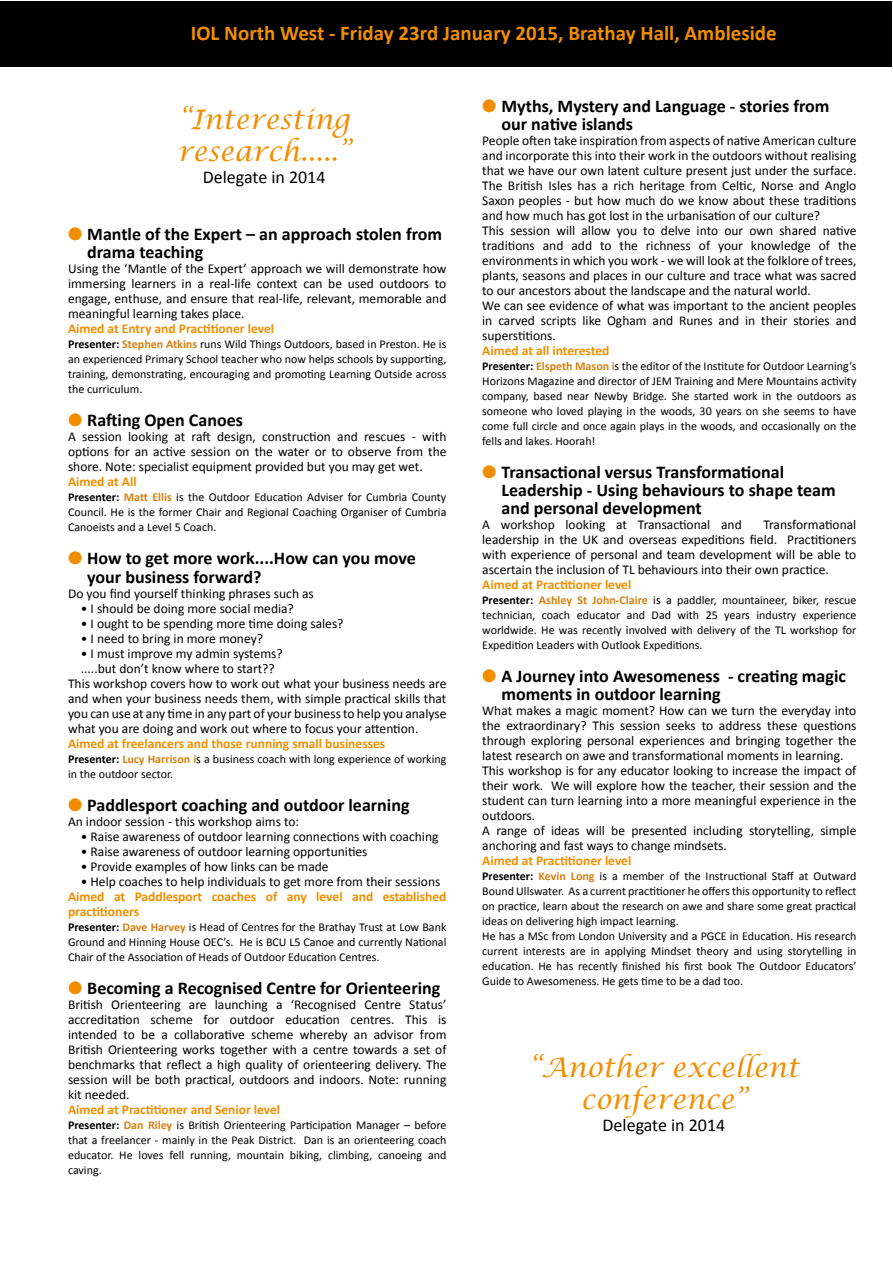
<style>
.page{position:relative;width:893px;height:1263px;background:#fff}
.page>*{position:absolute;margin:0;border:0;box-sizing:border-box;transform-origin:0 0}
.t1{font:italic 27px/32.4px "Lucida Calligraphy";color:#f18e00;text-align:center}
.t2{font:700 21px "Calibri";color:#f18e00}
.t3{font:700 18px/18px "Calibri";color:#000}
.t4{font:18px "Calibri";color:#000}
.t5{font:13.5px/15px "Calibri";color:#000;text-align:justify}
.t6{font:700 13.5px/15px "Calibri";color:#f18e00}
.t7{font:12px/15px "Calibri";color:#000;text-align:justify}
.s1{color:#f18e00}
.s2{font-weight:700}
.s3{font-weight:700;color:#d67f13}
</style>
<div class="page">
<div style="left:1px;top:1px;width:891px;height:66px;background:#000"></div>
<h2 class="t2" style="left:191px;top:20px;width:587px">IOL North West - Friday 23rd January 2015, Brathay Hall, Ambleside</h2>
<h1 class="t1" style="left:178px;top:104px;width:175px;text-align:left">“Interesting research.....”</h1>
<h3 class="t4" style="left:203px;top:165px;width:124px">Delegate in 2014</h3>
<h3 class="t3" style="left:87px;top:225px;width:356px;text-indent:-19px"><span class="s1">●</span> Mantle of the Expert – an approach stolen from drama teaching</h3>
<p class="t5" style="left:68px;top:261px;width:380px">Using the ‘Mantle of the Expert’ approach we will demonstrate how immersing learners in a real-life context can be used outdoors to engage, enthuse, and ensure that real-life, relevant, memorable and meaningful learning takes place.</p>
<p class="t6" style="left:68px;top:321px;width:208px">Aimed at Entry and Praciioner level</p>
<p class="t7" style="left:68px;top:336px;width:380px"><span class="s2">Presenter:</span> <span class="s3">Stephen Atkins</span> runs Wild Things Outdoors, based in Preston. He is an experienced Primary School teacher who now helps schools by supporing, training, demonstraing, encouraging and promoing Learning Outside across the curriculum.</p>
<h3 class="t3" style="left:68px;top:411px;width:176px"><span class="s1">●</span> Rating Open Canoes</h3>
<p class="t5" style="left:68px;top:429px;width:380px">A session looking at rat design, construcion and rescues - with opions for an acive session on the water or to observe from the shore. Note: specialist equipment provided but you may get wet.</p>
<p class="t6" style="left:68px;top:474px;width:70px">Aimed at All</p>
<p class="t7" style="left:68px;top:489px;width:380px"><span class="s2">Presenter:</span> <span class="s3">Mat Ellis</span> is the Outdoor Educaion Adviser for Cumbria County Council. He is the former Chair and Regional Coaching Organiser of Cumbria Canoeists and a Level 5 Coach.</p>
<h3 class="t3" style="left:87px;top:549px;width:330px;text-indent:-19px"><span class="s1">●</span> How to get more work....How can you move your business forward?</h3>
<p class="t5" style="left:68px;top:585px;width:247px">Do you ind yourself thinking phrases such as</p>
<p class="t5" style="left:81px;top:600px;width:215px">• I should be doing more social media?</p>
<p class="t5" style="left:81px;top:615px;width:264px">• I ought to be spending more ime doing sales?</p>
<p class="t5" style="left:81px;top:630px;width:184px">• I need to bring in more money?</p>
<p class="t5" style="left:81px;top:645px;width:203px">• I must improve my admin systems?</p>
<p class="t5" style="left:81px;top:660px;width:195px">.....but don’t know where to start??</p>
<p class="t5" style="left:68px;top:675px;width:380px">This workshop covers how to work out what your business needs are</p>
<p class="t5" style="left:68px;top:690px;width:380px">and when your business needs them, with simple pracical skills that</p>
<p class="t5" style="left:68px;top:705px;width:380px">you can use at any ime in any part of your business to help you analyse</p>
<p class="t5" style="left:68px;top:720px;width:352px">what you are doing and work out where to focus your atenion.</p>
<p class="t6" style="left:68px;top:735px;width:319px">Aimed at freelancers and those running small businesses</p>
<p class="t7" style="left:68px;top:750px;width:380px"><span class="s2">Presenter:</span> <span class="s3">Lucy Harrison i</span>s a business coach with long experience of working in the outdoor sector.</p>
<h3 class="t3" style="left:68px;top:795px;width:343px"><span class="s1">●</span> Paddlesport coaching and outdoor learning</h3>
<p class="t5" style="left:68px;top:813px;width:233px">An indoor session - this workshop aims to:</p>
<p class="t5" style="left:81px;top:828px;width:359px">• Raise awareness of outdoor learning connecions with coaching</p>
<p class="t5" style="left:81px;top:843px;width:288px">• Raise awareness of outdoor learning opportuniies</p>
<p class="t5" style="left:81px;top:858px;width:249px">• Provide examples of how links can be made</p>
<p class="t5" style="left:81px;top:873px;width:361px">• Help coaches to help individuals to get more from their sessions</p>
<p class="t6" style="left:68px;top:888px;width:380px">Aimed at Paddlesport coaches of any level and established praciioners</p>
<p class="t7" style="left:68px;top:918px;width:380px"><span class="s2">Presenter:</span> <span class="s3">Dave Harvey</span> is Head of Centres for the Brathay Trust at Low Bank Ground and Hinning House OEC’s. He is BCU L5 Canoe and currently Naional Chair of the Associaion of Heads of Outdoor Educaion Centres.</p>
<h3 class="t3" style="left:68px;top:978px;width:374px"><span class="s1">●</span> Becoming a Recognised Centre for Orienteering</h3>
<p class="t5" style="left:68px;top:996px;width:380px">Briish Orienteering are launching a ‘Recognised Centre Status’ accreditaion scheme for outdoor educaion centres. This is intended to be a collaboraive scheme whereby an advisor from Briish Orienteering works together with a centre towards a set of benchmarks that relect a high quality of orienteering delivery. The session will be both pracical, outdoors and indoors. Note: running kit needed.</p>
<p class="t6" style="left:68px;top:1101px;width:214px">Aimed at Praciioner and Senior level</p>
<p class="t7" style="left:68px;top:1116px;width:380px"><span class="s2">Presenter:</span> <span class="s3">Dan Riley</span> is Briish Orienteering Paricipaion Manager – before that a freelancer - mainly in the Peak District. Dan is an orienteering coach educator. He loves fell running, mountain biking, climbing, canoeing and caving.</p>
<h3 class="t3" style="left:501px;top:96px;width:330px;text-indent:-19px"><span class="s1">●</span> Myths, Mystery and Language - stories from our naive islands</h3>
<p class="t5" style="left:482px;top:132px;width:376px;text-align:left">People oten take inspiraion from aspects of naive American culture and incorporate this into their work in the outdoors without realising that we have our own latent culture present just under the surface.<br>The Briish Isles has a rich heritage from Celic, Norse and Anglo Saxon peoples - but how much do we know about these tradiions and how much has got lost in the urbanisaion of our culture?<br>This session will allow you to delve into our own shared naive tradiions and add to the richness of your knowledge of the environments in which you work - we will look at the folklore of trees, plants, seasons and places in our culture and trace what was sacred to our ancestors about the landscape and the natural world.<br>We can see evidence of what was important to the ancient peoples in carved scripts like Ogham and Runes and in their stories and supersiions.</p>
<p class="t6" style="left:482px;top:342px;width:129px">Aimed at all interested</p>
<p class="t7" style="left:482px;top:357px;width:376px"><span class="s2">Presenter:</span> <span class="s3">Elspeth Mason i</span>s the editor of the Insitute for Outdoor Learning’s Horizons Magazine and director of JEM Training and Mere Mountains acivity company, based near Newby Bridge. She started work in the outdoors as someone who loved playing in the woods, 30 years on she seems to have come full circle and once again plays in the woods, and occasionally on the fells and lakes. Hoorah!</p>
<h3 class="t3" style="left:501px;top:462px;width:336px;text-indent:-19px"><span class="s1">●</span> Transacional versus Transformaional<br>Leadership - Using behaviours to shape team and personal development</h3>
<p class="t5" style="left:482px;top:516px;width:261px">A workshop looking at Transacional and</p>
<p class="t5" style="left:482px;top:516px;width:376px;text-indent:281px">Transformaional leadership in the UK and overseas expediions ield. Praciioners with experience of personal and team development will be able to ascertain the inclusion of TL behaviours into their own pracice.</p>
<p class="t6" style="left:482px;top:576px;width:151px">Aimed at Praciioner level</p>
<p class="t7" style="left:482px;top:591px;width:376px"><span class="s2">Presenter:</span> <span class="s3">Ashley St John-Claire</span> is a paddler, mountaineer, biker, rescue technician, coach educator and Dad with 25 years industry experience worldwide. He was recently involved with delivery of the TL workshop for Expediion Leaders with Outlook Expediions.</p>
<h3 class="t3" style="left:501px;top:666px;width:346px;text-indent:-19px"><span class="s1">●</span> A Journey into Awesomeness - creaing magic moments in outdoor learning</h3>
<p class="t5" style="left:482px;top:702px;width:376px;text-align:left">What makes a magic moment? How can we turn the everyday into the extraordinary? This session seeks to address these quesions through exploring personal experiences and bringing together the latest research on awe and transformaional moments in learning.<br>This workshop is for any educator looking to increase the impact of their work. We will explore how the teacher, their session and the student can turn learning into a more meaningful experience in the outdoors.<br>A range of ideas will be presented including storytelling, simple anchoring and fast ways to change mindsets.</p>
<p class="t6" style="left:482px;top:852px;width:151px">Aimed at Praciioner level</p>
<p class="t7" style="left:482px;top:867px;width:376px;text-align:left"><span class="s2">Presenter:</span> <span class="s3">Kevin Long</span> is a member of the Instrucional Staf at Outward Bound Ullswater. As a current praciioner he ofers this opportunity to relect on pracice, learn about the research on awe and share some great pracical ideas on delivering high impact learning.<br>He has a MSc from London University and a PGCE in Educaion. His research current interests are in applying Mindset theory and using storytelling in educaion. He has recently inished his irst book The Outdoor Educators’ Guide to Awesomeness. He gets ime to be a dad too.</p>
<h1 class="t1" style="left:529px;top:1052px;width:272px">“Another excellent conference”</h1>
<h3 class="t4" style="left:603px;top:1114px;width:124px">Delegate in 2014</h3>
</div>
